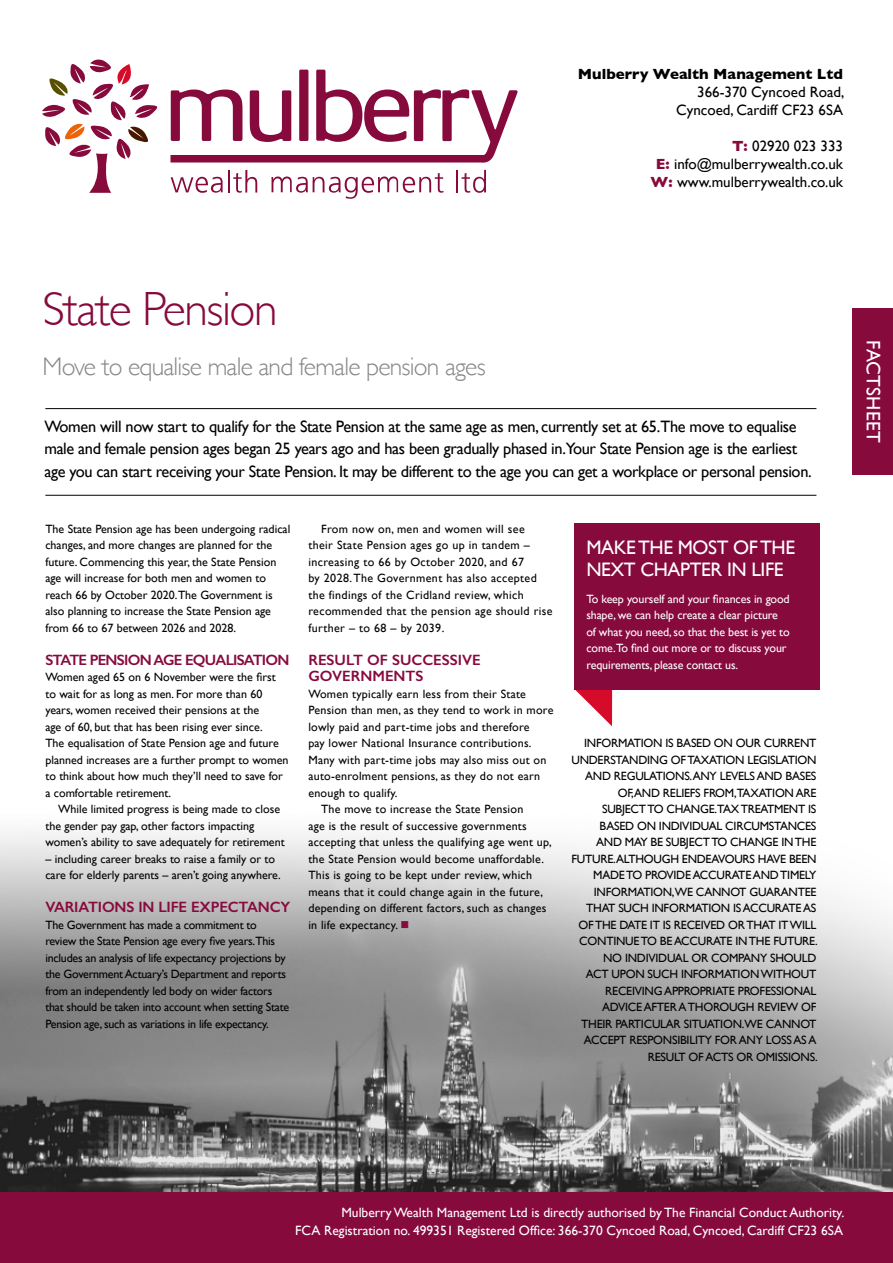
<style>
.page{position:relative;width:893px;height:1263px;background:#fff}
.page>*{position:absolute;margin:0;border:0;box-sizing:border-box;transform-origin:0 0}
.t1{font:300 48px "Gill Sans";letter-spacing:-.03em;color:#870a3d}
.t2{font:300 25.5px "Gill Sans";letter-spacing:-.03em;color:#878787}
.t3{font:19.5px/22.5px "Gill Sans";letter-spacing:-.02em;color:#fff}
.t4{font:19.5px "Gill Sans";letter-spacing:.01em;color:#fff}
.t5{font:16.5px/22.5px "Gill Sans";letter-spacing:-.02em;color:#000}
.t6{font:15px/18px "Gill Sans";color:#000;text-align:right}
.t7{font:600 15px/16.5px "Gill Sans";letter-spacing:-.01em;color:#870a3d}
.t8{font:600 15px "Gill Sans";letter-spacing:-.05em;color:#870a3d}
.t9{font:700 15px "Gill Sans";color:#000}
.t10{font:13.5px/18px "Gill Sans";color:#fff;text-align:right}
.t11{font:12px/16.5px "Gill Sans";letter-spacing:-.02em;color:#000}
.t12{font:12px/16.5px "Gill Sans";color:#000}
.t13{font:12px "Gill Sans";letter-spacing:.02em;color:#000}
.t14{font:12px/16.5px "Gill Sans";letter-spacing:.03em;color:#000}
.t15{font:12px/16.5px "Gill Sans";letter-spacing:-.01em;color:#fff}
.s1{font-weight:700;color:#870a3d}
.s2{color:#870a3d}
</style>
<div class="page">
<img style="left:0;top:832px;width:893px;height:360px">
<hr style="left:45px;top:495px;width:771px;height:1px;background:#000">
<hr style="left:45px;top:408px;width:771px;height:1px;background:#000">
<svg style="left:574px;top:689px;width:38px;height:37px"></svg>
<div style="left:574px;top:523px;width:245px;height:166px;background:#870a3d"></div>
<div style="left:852px;top:308px;width:41px;height:166px;background:#870a3d"></div>
<div style="left:0;top:1192px;width:893px;height:71px;background:#870a3d"></div>
<svg style="left:170px;top:70px;width:347px;height:93px"></svg>
<svg style="left:171px;top:177px;width:52px;height:16px"></svg>
<hr style="left:228px;top:170px;width:2px;height:22px;background:#870a3d">
<svg style="left:233px;top:170px;width:24px;height:23px"></svg>
<svg style="left:271px;top:173px;width:173px;height:26px"></svg>
<hr style="left:456px;top:170px;width:2px;height:22px;background:#870a3d">
<svg style="left:462px;top:170px;width:24px;height:23px"></svg>
<svg style="left:42px;top:59px;width:116px;height:134px"></svg>
<p class="t9" style="left:578px;top:65px;width:267px">Mulberry Wealth Management Ltd</p>
<p class="t6" style="left:676px;top:83px;width:170px">366-370 Cyncoed Road,<br>Cyncoed, Cardiff CF23 6SA</p>
<p class="t6" style="left:651px;top:137px;width:194px"><span class="s1">T:</span> 02920 023 333<br><span class="s1">E:</span> info@mulberrywealth.co.uk<br><span class="s1">W:</span> www.mulberrywealth.co.uk</p>
<h1 class="t1" style="left:43px;top:282px;width:237px">State Pension</h1>
<h2 class="t2" style="left:43px;top:352px;width:445px">Move to equalise male and female pension ages</h2>
<p class="t5" style="left:44px;top:415px;width:769px">Women will now start to qualify for the State Pension at the same age as men, currently set at 65.The move to equalise male and female pension ages began 25 years ago and has been gradually phased in.Your State Pension age is the earliest age you can start receiving your State Pension. It may be different to the age you can get a workplace or personal pension.</p>
<p class="t12" style="left:45px;top:520px;width:246px">The State Pension age has been undergoing radical changes, and more changes are planned for the future. Commencing this year, the State Pension age will increase for both men and women to reach 66 by October 2020.The Government is also planning to increase the State Pension age from 66 to 67 between 2026 and 2028.</p>
<p class="t8" style="left:45px;top:650px;width:246px">STATE PENSION AGE EQUALISATION</p>
<p class="t12" style="left:45px;top:669px;width:245px">Women aged 65 on 6 November were the first to wait for as long as men. For more than 60 years, women received their pensions at the<br>age of 60, but that has been rising ever since.<br>The equalisation of State Pension age and future planned increases are a further prompt to women to think about how much they’ll need to save for a comfortable retirement.</p>
<p class="t12" style="left:45px;top:801px;width:241px;text-indent:13px">While limited progress is being made to close the gender pay gap, other factors impacting women’s ability to save adequately for retirement</p>
<p class="t12" style="left:45px;top:850px;width:237px">– including career breaks to raise a family or to care for elderly parents – aren’t going anywhere.</p>
<p class="t7" style="left:45px;top:899px;width:246px">VARIATIONS IN LIFE EXPECTANCY</p>
<p class="t11" style="left:45px;top:916px;width:245px">The Government has made a commitment to review the State Pension age every five years.This includes an analysis of life expectancy projections by the Government Actuary’s Department and reports from an independently led body on wider factors that should be taken into account when setting State Pension age, such as variations in life expectancy.</p>
<p class="t14" style="left:308px;top:520px;width:246px;text-indent:13px">From now on, men and women will see<br>their State Pension ages go up in tandem – increasing to 66 by October 2020, and 67<br>by 2028. The Government has also accepted the findings of the Cridland review, which recommended that the pension age should rise further – to 68 – by 2039.</p>
<p class="t7" style="left:308px;top:651px;width:174px">RESULT OF SUCCESSIVE<br>GOVERNMENTS</p>
<p class="t13" style="left:308px;top:686px;width:219px">Women typically earn less from their State</p>
<p class="t13" style="left:308px;top:703px;width:247px">Pension than men, as they tend to work in more</p>
<p class="t13" style="left:308px;top:719px;width:223px">lowly paid and part-time jobs and therefore</p>
<p class="t13" style="left:308px;top:736px;width:225px">pay lower National Insurance contributions.</p>
<p class="t13" style="left:308px;top:752px;width:240px">Many with part-time jobs may also miss out on</p>
<p class="t13" style="left:308px;top:769px;width:233px">auto-enrolment pensions, as they do not earn</p>
<p class="t13" style="left:308px;top:785px;width:91px">enough to qualify.</p>
<p class="t13" style="left:321px;top:802px;width:204px">The move to increase the State Pension</p>
<p class="t13" style="left:308px;top:818px;width:220px">age is the result of successive governments</p>
<p class="t13" style="left:308px;top:835px;width:245px">accepting that unless the qualifying age went up,</p>
<p class="t13" style="left:308px;top:851px;width:237px">the State Pension would become unaffordable.</p>
<p class="t13" style="left:308px;top:868px;width:225px">This is going to be kept under review, which</p>
<p class="t13" style="left:308px;top:884px;width:236px">means that it could change again in the future,</p>
<p class="t13" style="left:308px;top:901px;width:240px">depending on different factors, such as changes</p>
<p class="t13" style="left:308px;top:917px;width:102px">in life expectancy. <span class="s2">■</span></p>
<h3 class="t3" style="left:586px;top:536px;width:210px">MAKE THE MOST OF THE<br>NEXT CHAPTER IN LIFE</h3>
<p class="t15" style="left:586px;top:590px;width:205px">To keep yourself and your finances in good shape, we can help create a clear picture of what you need, so that the best is yet to come.To find out more or to discuss your requirements, please contact us.</p>
<p class="t11" style="left:571px;top:735px;width:248px;text-align:right">INFORMATION IS BASED ON OUR CURRENT UNDERSTANDING OF TAXATION LEGISLATION AND REGULATIONS.ANY LEVELS AND BASES OF,AND RELIEFS FROM,TAXATION ARE<br>SUBJECT TO CHANGE.TAX TREATMENT IS BASED ON INDIVIDUAL CIRCUMSTANCES<br>AND MAY BE SUBJECT TO CHANGE IN THE FUTURE.ALTHOUGH ENDEAVOURS HAVE BEEN MADE TO PROVIDE ACCURATE AND TIMELY INFORMATION,WE CANNOT GUARANTEE THAT SUCH INFORMATION IS ACCURATE AS OF THE DATE IT IS RECEIVED OR THAT IT WILL CONTINUE TO BE ACCURATE IN THE FUTURE.<br>NO INDIVIDUAL OR COMPANY SHOULD<br>ACT UPON SUCH INFORMATION WITHOUT RECEIVING APPROPRIATE PROFESSIONAL ADVICE AFTER A THOROUGH REVIEW OF THEIR PARTICULAR SITUATION.WE CANNOT ACCEPT RESPONSIBILITY FOR ANY LOSS AS A RESULT OF ACTS OR OMISSIONS.</p>
<h3 class="t4" style="left:885px;top:340px;width:104px;rotate:90deg">FACTSHEET</h3>
<p class="t10" style="left:295px;top:1203px;width:551px">Mulberry Wealth Management Ltd is directly authorised by The Financial Conduct Authority.<br>FCA Registration no. 499351 Registered Office: 366-370 Cyncoed Road, Cyncoed, Cardiff CF23 6SA</p>
</div>
